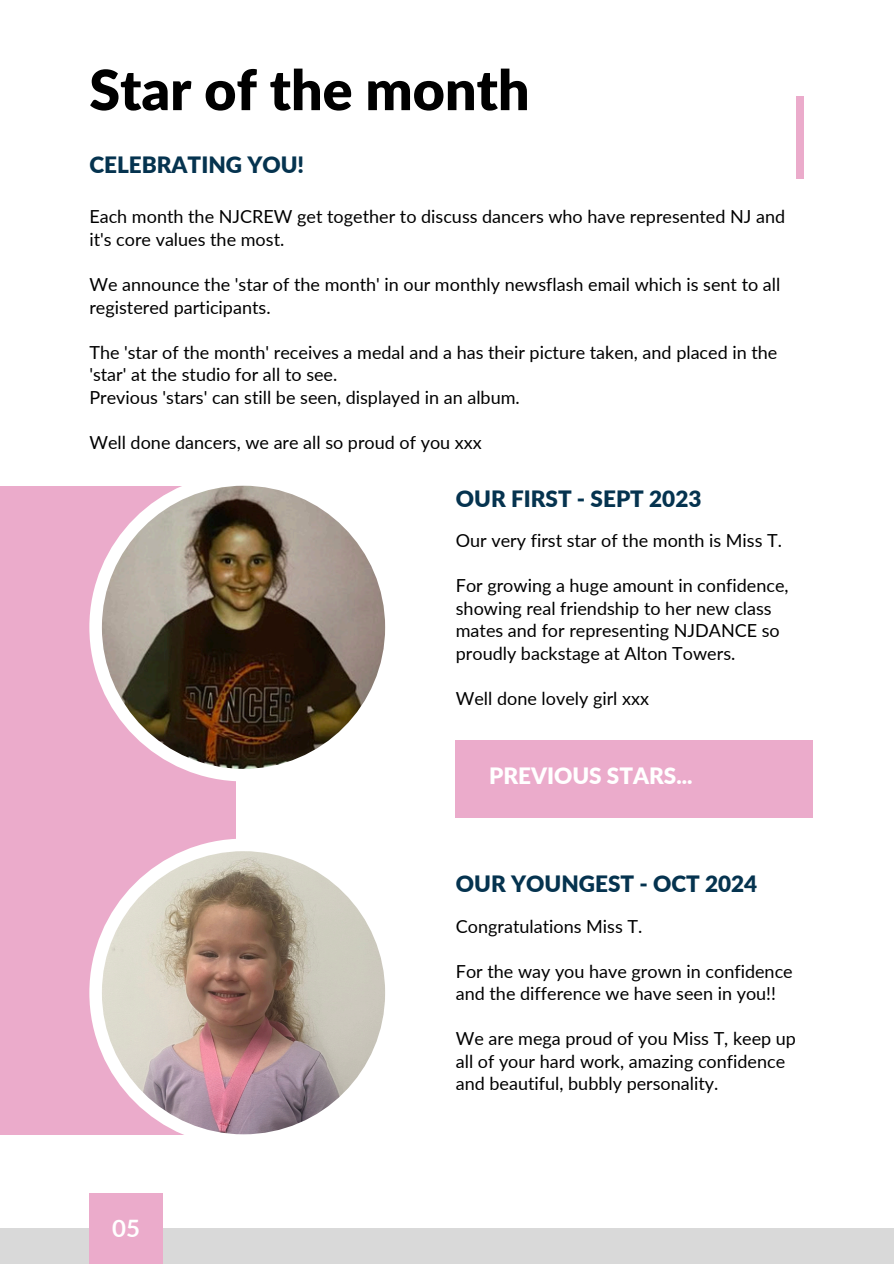
<style>
.page{position:relative;width:894px;height:1264px;background:#fff}
.page>*{position:absolute;margin:0;border:0;box-sizing:border-box;transform-origin:0 0}
.t1{font:900 55.5px "Lato";color:#000}
.t2{font:700 24px "Lato";color:#fff}
.t3{font:900 22.5px "Lato";color:#05334f}
.t4{font:900 22.5px "Lato";color:#fff}
.t5{font:18px/22.5px "Lato";color:#000}
</style>
<div class="page">
<div style="left:0;top:485px;width:236px;height:649px;background:#ebabcb"></div>
<div style="left:89px;top:473px;width:308px;height:308px;background:#fff;border-radius:50%"></div>
<div style="left:89px;top:838px;width:308px;height:308px;background:#fff;border-radius:50%"></div>
<img style="left:102px;top:485px;width:283px;height:283px;border-radius:50%">
<img style="left:102px;top:851px;width:283px;height:283px;border-radius:50%">
<div style="left:455px;top:740px;width:357px;height:77px;background:#ebabcb"></div>
<div style="left:796px;top:96px;width:8px;height:83px;background:#ebabcb"></div>
<div style="left:0;top:1228px;width:893px;height:35px;background:#d9d9d9"></div>
<div style="left:89px;top:1192px;width:74px;height:71px;background:#ebabcb"></div>
<p class="t1" style="left:89px;top:55px;width:441px">Star of the month</p>
<p class="t3" style="left:89px;top:151px;width:216px">CELEBRATING YOU!</p>
<p class="t5" style="left:89px;top:205px;width:697px">Each month the NJCREW get together to discuss dancers who have represented NJ and it's core values the most.</p>
<p class="t5" style="left:89px;top:273px;width:692px">We announce the 'star of the month' in our monthly newsflash email which is sent to all registered participants.</p>
<p class="t5" style="left:89px;top:340px;width:689px">The 'star of the month' receives a medal and a has their picture taken, and placed in the 'star' at the studio for all to see.</p>
<p class="t5" style="left:89px;top:385px;width:432px">Previous 'stars' can still be seen, displayed in an album.</p>
<p class="t5" style="left:89px;top:430px;width:394px">Well done dancers, we are all so proud of you xxx</p>
<p class="t3" style="left:455px;top:484px;width:247px">OUR FIRST - SEPT 2023</p>
<p class="t5" style="left:455px;top:529px;width:327px">Our very first star of the month is Miss T.</p>
<p class="t5" style="left:455px;top:574px;width:334px">For growing a huge amount in confidence, showing real friendship to her new class mates and for representing NJDANCE so proudly backstage at Alton Towers.</p>
<p class="t5" style="left:455px;top:686px;width:195px">Well done lovely girl xxx</p>
<p class="t4" style="left:489px;top:761px;width:205px">PREVIOUS STARS...</p>
<p class="t3" style="left:455px;top:870px;width:303px">OUR YOUNGEST - OCT 2024</p>
<p class="t2" style="left:112px;top:1212px;width:29px">05</p>
<h2 class="t5" style="left:455px;top:914px;width:188px">Congratulations Miss T.</h2>
<p class="t5" style="left:455px;top:959px;width:338px">For the way you have grown in confidence and the difference we have seen in you!!</p>
<h2 class="t5" style="left:455px;top:1027px;width:341px">We are mega proud of you Miss T, keep up all of your hard work, amazing confidence and beautiful, bubbly personality.</h2>
</div>
